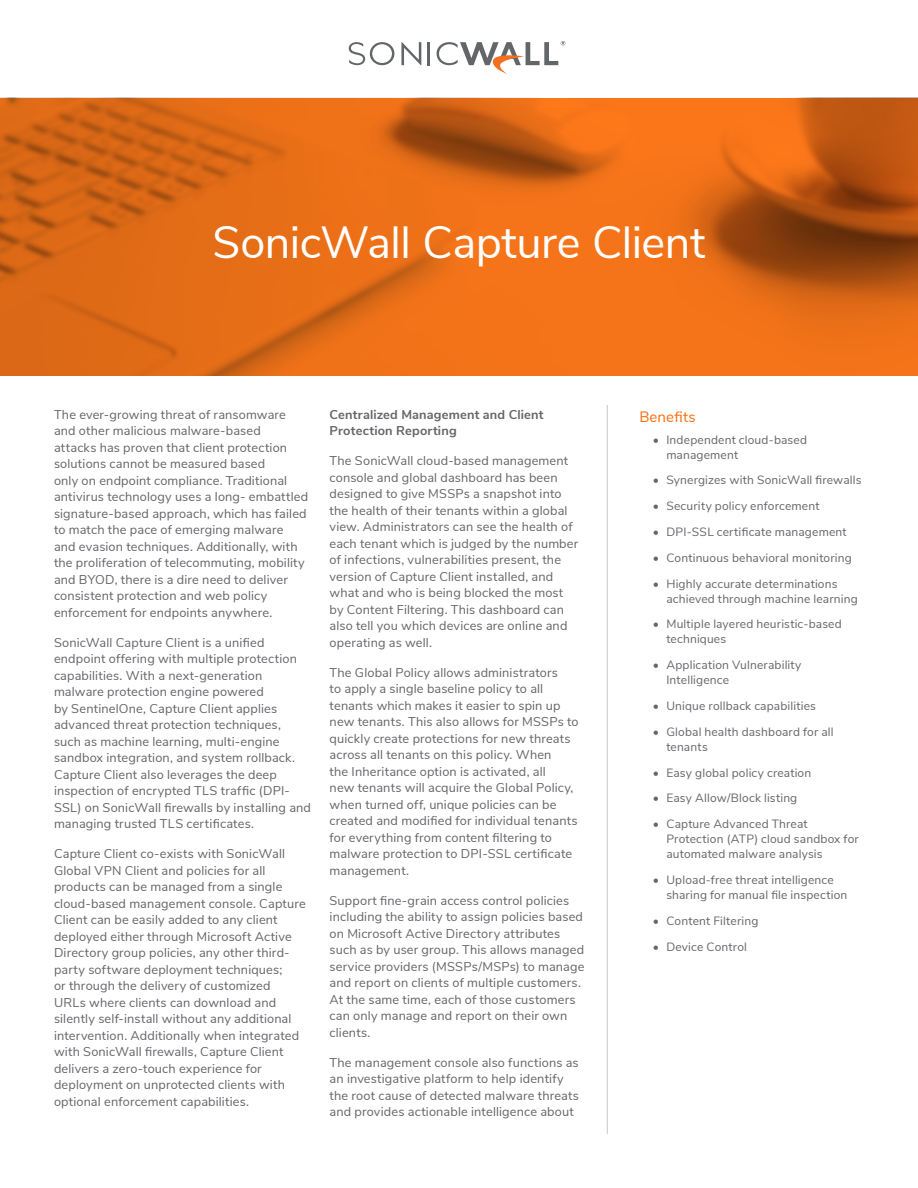
<style>
.page{position:relative;width:918px;height:1188px;background:#fff}
.page>*{position:absolute;margin:0;border:0;box-sizing:border-box;transform-origin:0 0}
.Headline{font:45px "Nunito Sans";letter-spacing:-.01em;color:#fff}
.Section_Heading_1{font:15px "Nunito Sans";letter-spacing:.01em;color:#ff6c0c}
.Body_Copy{font:12.75px/16.5px "Nunito Sans";letter-spacing:.01em;color:#65656a}
.Body_Copy-2{font:700 12.75px/16.5px "Nunito Sans";letter-spacing:.015em;color:#65656a}
.t1{font:12px/15px "Nunito Sans";letter-spacing:.015em;color:#65656a}
</style>
<div class="page">
<svg style="left:401px;top:42px;width:20px;height:23px"></svg>
<hr style="left:427px;top:42px;width:3px;height:23px;background:#636669">
<svg style="left:349px;top:42px;width:45px;height:23px"></svg>
<svg style="left:437px;top:41px;width:128px;height:33px"></svg>
<svg style="left:0;top:98px;width:918px;height:278px;background:#dd6816"></svg>
<hr style="left:607px;top:405px;width:1px;height:729px;background:#c9c9cb">
<p class="Headline" style="left:213px;top:210px;width:494px">SonicWall Capture Client</p>
<p class="Body_Copy" style="left:54px;top:406px;width:256px">The ever-growing threat of ransomware and other malicious malware-based<br>attacks has proven that client protection solutions cannot be measured based<br>only on endpoint compliance. Traditional antivirus technology uses a long- embattled signature-based approach, which has failed to match the pace of emerging malware and evasion techniques. Additionally, with the proliferation of telecommuting, mobility and BYOD, there is a dire need to deliver consistent protection and web policy enforcement for endpoints anywhere.</p>
<p class="Body_Copy" style="left:54px;top:634px;width:259px">SonicWall Capture Client is a unified endpoint offering with multiple protection capabilities. With a next-generation malware protection engine powered<br>by SentinelOne, Capture Client applies advanced threat protection techniques, such as machine learning, multi-engine sandbox integration, and system rollback.<br>Capture Client also leverages the deep inspection of encrypted TLS traffic (DPI-SSL) on SonicWall firewalls by installing and managing trusted TLS certificates.</p>
<p class="Body_Copy" style="left:54px;top:845px;width:253px">Capture Client co-exists with SonicWall Global VPN Client and policies for all products can be managed from a single cloud-based management console. Capture Client can be easily added to any client deployed either through Microsoft Active Directory group policies, any other third&shy;party software deployment techniques;<br>or through the delivery of customized<br>URLs where clients can download and silently self-install without any additional intervention. Additionally when integrated with SonicWall firewalls, Capture Client delivers a zero-touch experience for deployment on unprotected clients with optional enforcement capabilities.</p>
<p class="Body_Copy-2" style="left:330px;top:406px;width:216px">Centralized Management and Client<br>Protection Reporting</p>
<p class="Body_Copy" style="left:330px;top:452px;width:250px">The SonicWall cloud-based management console and global dashboard has been designed to give MSSPs a snapshot into the health of their tenants within a global view. Administrators can see the health of each tenant which is judged by the number of infections, vulnerabilities present, the version of Capture Client installed, and what and who is being blocked the most by Content Filtering. This dashboard can also tell you which devices are online and operating as well.</p>
<p class="Body_Copy" style="left:330px;top:664px;width:251px">The Global Policy allows administrators<br>to apply a single baseline policy to all tenants which makes it easier to spin up new tenants. This also allows for MSSPs to quickly create protections for new threats across all tenants on this policy. When<br>the Inheritance option is activated, all<br>new tenants will acquire the Global Policy, when turned off, unique policies can be created and modified for individual tenants for everything from content filtering to malware protection to DPI-SSL certificate management.</p>
<p class="Body_Copy" style="left:330px;top:892px;width:256px">Support fine-grain access control policies including the ability to assign policies based on Microsoft Active Directory attributes such as by user group. This allows managed service providers (MSSPs/MSPs) to manage and report on clients of multiple customers.<br>At the same time, each of those customers can only manage and report on their own clients.</p>
<p class="Body_Copy" style="left:330px;top:1054px;width:251px">The management console also functions as an investigative platform to help identify the root cause of detected malware threats and provides actionable intelligence about</p>
<p class="Section_Heading_1" style="left:639px;top:406px;width:58px">Benefits</p>
<p class="t1" style="left:666px;top:431px;width:142px;text-indent:-14px">• Independent cloud-based management</p>
<p class="t1" style="left:653px;top:472px;width:210px">• Synergizes with SonicWall firewalls</p>
<p class="t1" style="left:653px;top:498px;width:168px">• Security policy enforcement</p>
<p class="t1" style="left:653px;top:524px;width:195px">• DPI-SSL certificate management</p>
<p class="t1" style="left:653px;top:549px;width:201px">• Continuous behavioral monitoring</p>
<p class="t1" style="left:666px;top:575px;width:193px;text-indent:-14px">• Highly accurate determinations achieved through machine learning</p>
<p class="t1" style="left:666px;top:616px;width:177px;text-indent:-14px">• Multiple layered heuristic-based techniques</p>
<p class="t1" style="left:666px;top:657px;width:137px;text-indent:-14px">• Application Vulnerability<br>Intelligence</p>
<p class="t1" style="left:653px;top:698px;width:165px">• Unique rollback capabilities</p>
<p class="t1" style="left:666px;top:723px;width:169px;text-indent:-14px">• Global health dashboard for all tenants</p>
<p class="t1" style="left:653px;top:764px;width:160px">• Easy global policy creation</p>
<p class="t1" style="left:653px;top:790px;width:146px">• Easy Allow/Block listing</p>
<p class="t1" style="left:666px;top:816px;width:194px;text-indent:-14px">• Capture Advanced Threat<br>Protection (ATP) cloud sandbox for automated malware analysis</p>
<p class="t1" style="left:666px;top:872px;width:183px;text-indent:-14px">• Upload-free threat intelligence sharing for manual file inspection</p>
<p class="t1" style="left:653px;top:912px;width:107px">• Content Filtering</p>
<p class="t1" style="left:653px;top:938px;width:96px">• Device Control</p>
</div>
